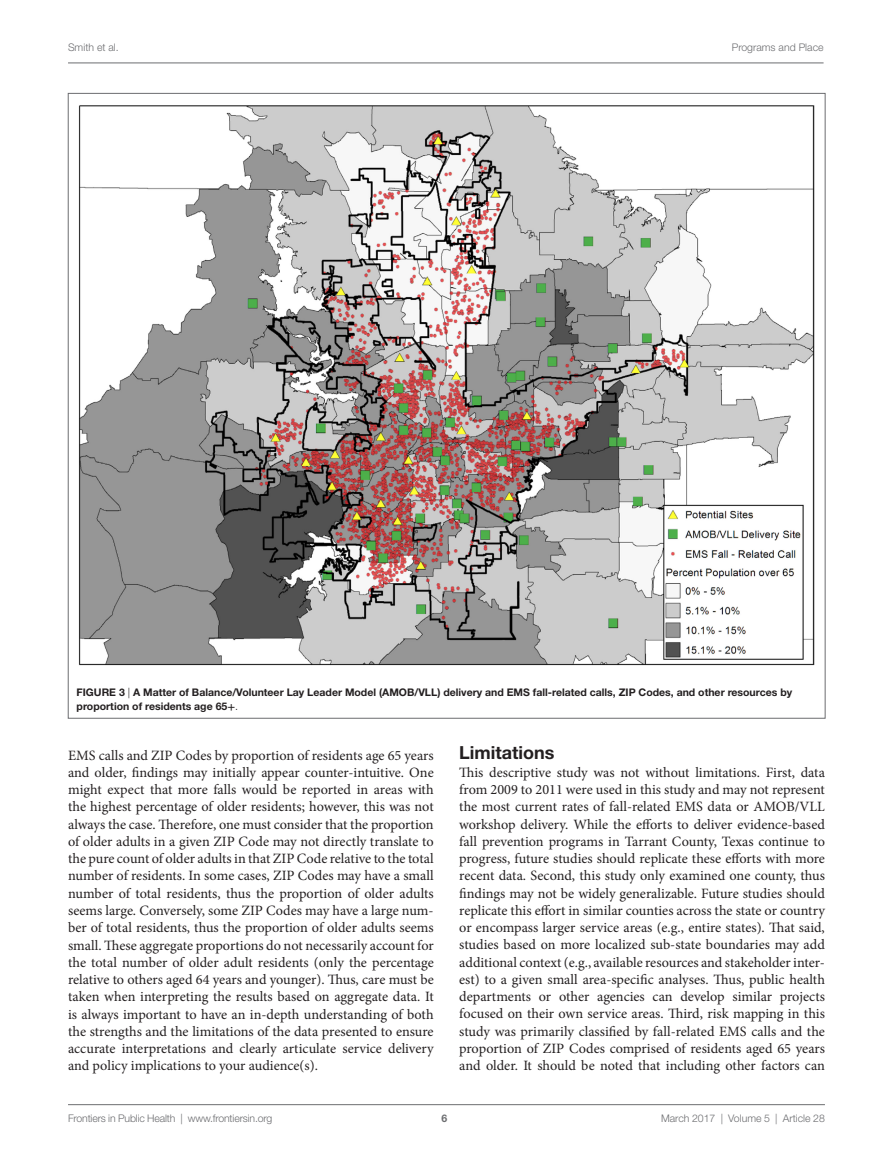
<style>
.page{position:relative;width:893px;height:1170px;background:#fff}
.page>*{position:absolute;margin:0;border:0;box-sizing:border-box;transform-origin:0 0}
.t1{font:700 18px "Helvetica Neue LT Std";color:#231f20}
.t2{font:14.25px/17.2px "Minion Pro";color:#231f20;text-align:justify}
.t3{font:700 10.5px/14.2px "Helvetica Neue LT Std";color:#231f20}
.t4{font:300 10.5px "Helvetica Neue LT Std";letter-spacing:-.015em;color:#6c6d70}
.t5{font:700 10.5px "Helvetica Neue LT Std";color:#6c6d70}
.s1{font-weight:300}
.s2{font-family:"STIX General"}
</style>
<div class="page">
<img style="left:79px;top:105px;width:735px;height:560px">
<hr style="left:68px;top:63px;width:756px;height:1px;background:#6c6d70">
<hr style="left:68px;top:1104px;width:757px;height:1px;background:#6c6d70">
<p class="t4" style="left:68px;top:41px;width:52px">Smith et al.</p>
<p class="t4" style="left:732px;top:41px;width:93px">Programs and Place</p>
<p class="t3" style="left:77px;top:684px;width:717px">Figure 3 <span class="s1">|</span> A Matter of Balance/Volunteer Lay Leader Model (AMOB/VLL) delivery and EMS fall-related calls, ZIP Codes, and other resources by proportion of residents age 65<span class="s2">+</span><span class="s1">.</span></p>
<p class="t2" style="left:68px;top:746px;width:367px">EMS calls and ZIP Codes by proportion of residents age 65 years and older, findings may initially appear counter-intuitive. One might expect that more falls would be reported in areas with the highest percentage of older residents; however, this was not always the case. Therefore, one must consider that the proportion of older adults in a given ZIP Code may not directly translate to the pure count of older adults in that ZIP Code relative to the total number of residents. In some cases, ZIP Codes may have a small number of total residents, thus the proportion of older adults seems large. Conversely, some ZIP Codes may have a large num&shy;ber of total residents, thus the proportion of older adults seems small. These aggregate proportions do not necessarily account for the total number of older adult residents (only the percentage relative to others aged 64 years and younger). Thus, care must be taken when interpreting the results based on aggregate data. It is always important to have an in-depth understanding of both the strengths and the limitations of the data presented to ensure accurate interpretations and clearly articulate service delivery and policy implications to your audience(s).</p>
<p class="t1" style="left:459px;top:741px;width:97px">Limitations</p>
<p class="t2" style="left:459px;top:763px;width:367px">This descriptive study was not without limitations. First, data from 2009 to 2011 were used in this study and may not represent the most current rates of fall-related EMS data or AMOB/VLL workshop delivery. While the efforts to deliver evidence-based fall prevention programs in Tarrant County, Texas continue to progress, future studies should replicate these efforts with more recent data. Second, this study only examined one county, thus findings may not be widely generalizable. Future studies should replicate this effort in similar counties across the state or country or encompass larger service areas (e.g., entire states). That said, studies based on more localized sub-state boundaries may add additional context (e.g., available resources and stakeholder inter&shy;est) to a given small area-specific analyses. Thus, public health departments or other agencies can develop similar projects focused on their own service areas. Third, risk mapping in this study was primarily classified by fall-related EMS calls and the proportion of ZIP Codes comprised of residents aged 65 years and older. It should be noted that including other factors can</p>
<p class="t4" style="left:68px;top:1111px;width:206px">Frontiers in Public Health | www.frontiersin.org</p>
<p class="t4" style="left:661px;top:1111px;width:165px">March 2017 | Volume 5 | Article 28</p>
<p class="t5" style="left:441px;top:1111px;width:7px">6</p>
</div>
